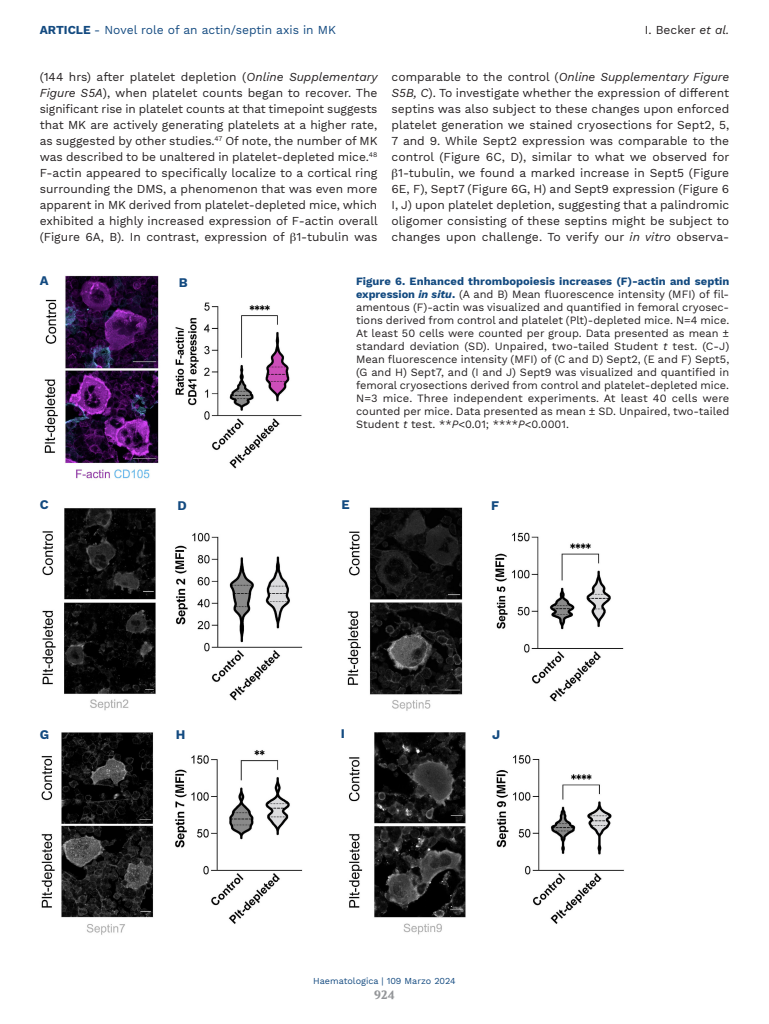
<style>
.page{position:relative;width:769px;height:1024px;background:#fff}
.page>*{position:absolute;margin:0;border:0;box-sizing:border-box;transform-origin:0 0}
.LETTERE_Figure{font:700 13px "Work Sans";color:#134a80}
.TESTO{font:12px/16px "Work Sans";color:#231f20;text-align:justify}
.t1{font:12px "Work Sans";color:#134a80}
.t2{font:700 12px "Volkhov";color:#939598}
.DIDA_Figura{font:11px/13px "Work Sans";color:#231f20;text-align:justify}
.t3{font:9px "Work Sans";color:#134a80}
.s1{font-weight:700}
.s2{font-style:italic}
.s3{font-weight:700;color:#134a80}
.s4{font-weight:700;font-style:italic;color:#134a80}
</style>
<div class="page">
<img style="left:41px;top:275px;width:583px;height:660px">
<p class="t1" style="left:40px;top:23px;width:297px"><span class="s1">ARTICLE</span> - Novel role of an actin/septin axis in MK</p>
<p class="TESTO" style="left:644px;top:22px;width:86px">I. Becker <span class="s2">et al.</span></p>
<p class="TESTO" style="left:40px;top:70px;width:339px">(144 hrs) after platelet depletion (<span class="s2">Online Supplementary Figure S5A</span>), when platelet counts began to recover. The significant rise in platelet counts at that timepoint suggests that MK are actively generating platelets at a higher rate, as suggested by other studies.<sup>47</sup> Of note, the number of MK was described to be unaltered in platelet-depleted mice.<sup>48<br></sup>F-actin appeared to specifically localize to a cortical ring surrounding the DMS, a phenomenon that was even more apparent in MK derived from platelet-depleted mice, which exhibited a highly increased expression of F-actin overall (Figure 6A, B). In contrast, expression of 1-tubulin was</p>
<p class="TESTO" style="left:391px;top:70px;width:339px;text-align:center">comparable to the control (<span class="s2">Online Supplementary Figure S5B, C</span>). To investigate whether the expression of different septins was also subject to these changes upon enforced platelet generation we stained cryosections for Sept2, 5, 7 and 9. While Sept2 expression was comparable to the control (Figure 6C, D), similar to what we observed for 1-tubulin, we found a marked increase in Sept5 (Figure 6E, F), Sept7 (Figure 6G, H) and Sept9 expression (Figure 6<br>I, J) upon platelet depletion, suggesting that a palindromic oligomer consisting of these septins might be subject to changes upon challenge. To verify our <span class="s2">in vitro</span> observa-</p>
<p class="DIDA_Figura" style="left:356px;top:275px;width:374px"><span class="s3">Figure 6. Enhanced thrombopoiesis increases (F)-actin and septin expression</span> <span class="s4">in situ</span><span class="s3">.</span> (A and B) Mean fluorescence intensity (MFI) of fil&shy;amentous (F)-actin was visualized and quantified in femoral cryosec&shy;tions derived from control and platelet (Plt)-depleted mice. N=4 mice.<br>At least 50 cells were counted per group. Data presented as mean ± standard deviation (SD). Unpaired, two-tailed Student <span class="s2">t</span> test. (C-J)<br>Mean fluorescence intensity (MFI) of (C and D) Sept2, (E and F) Sept5, (G and H) Sept7, and (I and J) Sept9 was visualized and quantified in femoral cryosections derived from control and platelet-depleted mice.<br>N=3 mice. Three independent experiments. At least 40 cells were counted per mice. Data presented as mean ± SD. Unpaired, two-tailed Student <span class="s2">t</span> test. **<span class="s2">P</span>&lt;0.01; ****<span class="s2">P</span>&lt;0.0001.</p>
<p class="LETTERE_Figure" style="left:40px;top:273px;width:10px">A</p>
<p class="LETTERE_Figure" style="left:179px;top:275px;width:10px">B</p>
<p class="LETTERE_Figure" style="left:40px;top:497px;width:10px">C</p>
<p class="LETTERE_Figure" style="left:177px;top:497px;width:11px">D</p>
<p class="LETTERE_Figure" style="left:341px;top:497px;width:10px">E</p>
<p class="LETTERE_Figure" style="left:491px;top:497px;width:9px">F</p>
<p class="LETTERE_Figure" style="left:40px;top:726px;width:11px">G</p>
<p class="LETTERE_Figure" style="left:176px;top:726px;width:11px">H</p>
<p class="LETTERE_Figure" style="left:341px;top:726px;width:6px">I</p>
<p class="LETTERE_Figure" style="left:492px;top:726px;width:10px">J</p>
<p class="t3" style="left:313px;top:975px;width:144px">Haematologica | 109 Marzo 2024</p>
<p class="t2" style="left:374px;top:987px;width:22px">924</p>
</div>
